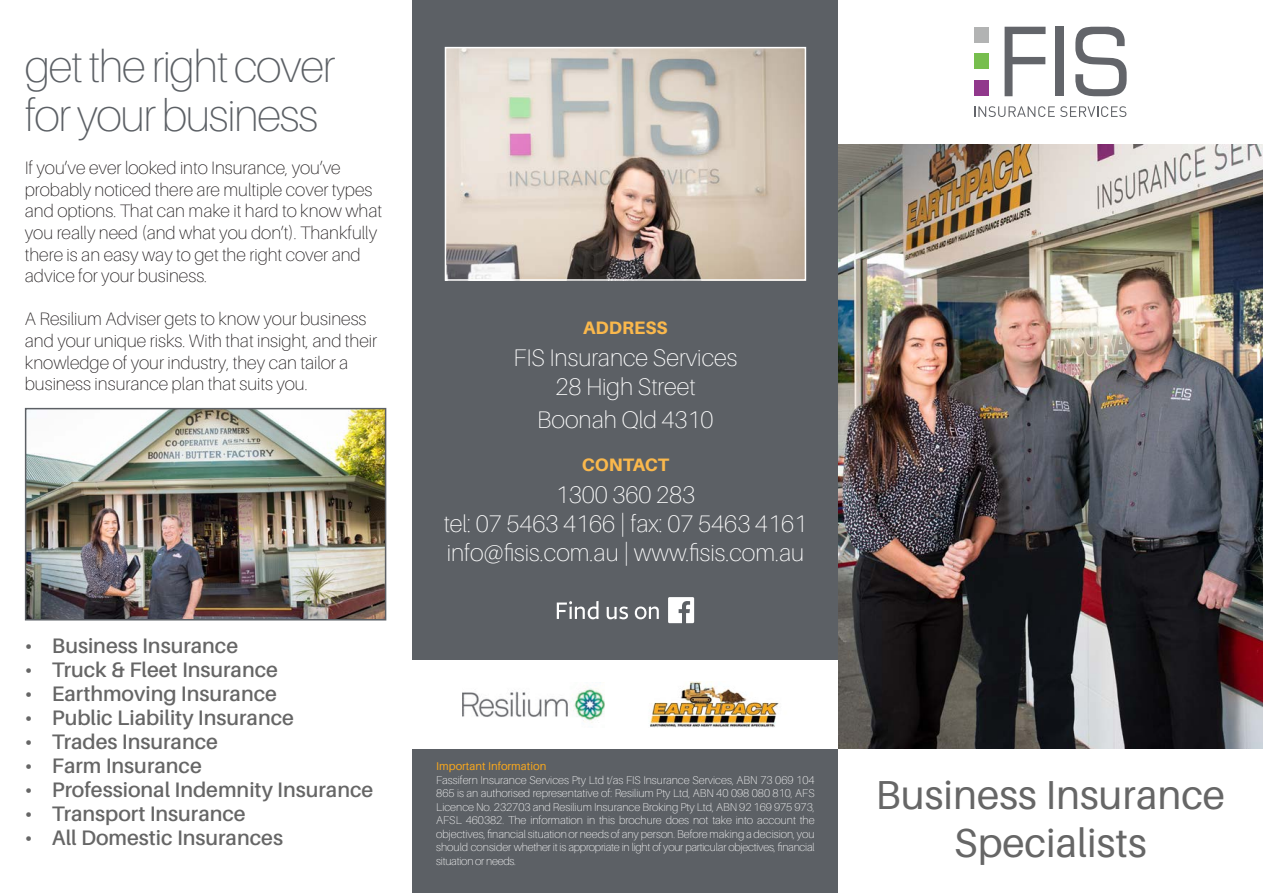
<style>
.page{position:relative;width:1263px;height:893px;background:#fff}
.page>*{position:absolute;margin:0;border:0;box-sizing:border-box;transform-origin:0 0}
.t1{font:100 45px/49.5px "Aileron";letter-spacing:-.03em;color:#5c6065}
.t2{font:40.5px/48px "Aileron";color:#666;text-align:center}
.t3{font:100 24px "Aileron";color:#fff}
.t4{font:600 21px "Aileron";color:#666}
.t5{font:100 18px/21.6px "Aileron";color:#231f20}
.t6{font:800 18px "Aileron";color:#fab84c}
.t7{font:100 11.25px/13.5px "Aileron";letter-spacing:-.02em;color:#fff;text-align:justify}
.t8{font:11.25px "Aileron";color:#f7a71d}
</style>
<div class="page">
<img style="left:838px;top:145px;width:425px;height:603px">
<div style="left:412px;top:0;width:426px;height:893px;background:#5c6065"></div>
<div style="left:407px;top:660px;width:431px;height:88px;background:#fff"></div>
<svg style="left:557px;top:601px;width:41px;height:18px"></svg>
<svg style="left:607px;top:606px;width:21px;height:13px"></svg>
<svg style="left:635px;top:606px;width:24px;height:13px"></svg>
<svg style="left:668px;top:597px;width:26px;height:26px"></svg>
<img style="left:650px;top:682px;width:129px;height:45px">
<img style="left:462px;top:688px;width:143px;height:35px">
<img style="left:448px;top:50px;width:355px;height:228px">
<div style="left:445px;top:47px;width:361px;height:234px;border:2px solid #fff"></div>
<div style="left:974px;top:27px;width:15px;height:15px;background:#b2b3b3"></div>
<div style="left:974px;top:54px;width:15px;height:15px;background:#77be4e"></div>
<div style="left:974px;top:80px;width:15px;height:15px;background:#91388c"></div>
<svg style="left:1004px;top:27px;width:41px;height:69px"></svg>
<div style="left:1055px;top:27px;width:8px;height:69px;background:#63656a"></div>
<svg style="left:1075px;top:27px;width:51px;height:69px"></svg>
<svg style="left:974px;top:106px;width:152px;height:11px"></svg>
<img style="left:28px;top:411px;width:355px;height:206px">
<div style="left:25px;top:408px;width:361px;height:212px;border:2px solid #5c6065"></div>
<p class="t1" style="left:25px;top:42px;width:312px">get the right cover for your business</p>
<p class="t5" style="left:25px;top:157px;width:359px">If you’ve ever looked into Insurance, you’ve probably noticed there are multiple cover types and options. That can make it hard to know what you really need (and what you don’t). Thankfully there is an easy way to get the right cover and advice for your business.</p>
<p class="t5" style="left:25px;top:309px;width:354px">A Resilium Adviser gets to know your business and your unique risks. With that insight, and their knowledge of your industry, they can tailor a business insurance plan that suits you.</p>
<p class="t4" style="left:25px;top:634px;width:215px">• Business Insurance</p>
<p class="t4" style="left:25px;top:658px;width:255px">• Truck &amp; Fleet Insurance</p>
<p class="t4" style="left:25px;top:682px;width:254px">• Earthmoving Insurance</p>
<p class="t4" style="left:25px;top:706px;width:271px">• Public Liability Insurance</p>
<p class="t4" style="left:25px;top:730px;width:195px">• Trades Insurance</p>
<p class="t4" style="left:25px;top:754px;width:178px">• Farm Insurance</p>
<p class="t4" style="left:25px;top:778px;width:350px">• Professional Indemnity Insurance</p>
<p class="t4" style="left:25px;top:802px;width:222px">• Transport Insurance</p>
<p class="t4" style="left:25px;top:826px;width:260px">• All Domestic Insurances</p>
<p class="t6" style="left:583px;top:317px;width:86px">ADDRESS</p>
<p class="t3" style="left:513px;top:345px;width:225px">FIS Insurance Services</p>
<p class="t3" style="left:555px;top:374px;width:142px">28 High Street</p>
<p class="t3" style="left:537px;top:406px;width:178px">Boonah Qld 4310</p>
<p class="t6" style="left:582px;top:454px;width:89px">CONTACT</p>
<p class="t3" style="left:556px;top:482px;width:141px">1300 360 283</p>
<p class="t3" style="left:444px;top:510px;width:365px">tel: 07 5463 4166 | fax: 07 5463 4161</p>
<p class="t3" style="left:447px;top:539px;width:359px">info@fisis.com.au | www.fisis.com.au</p>
<p class="t8" style="left:436px;top:760px;width:112px">Important Information</p>
<p class="t7" style="left:436px;top:773px;width:380px">Fassifern Insurance Services Pty Ltd t/as FIS Insurance Services, ABN 73 069 104<br>865 is an authorised representative of: Resilium Pty Ltd, ABN 40 098 080 810, AFS Licence No. 232703 and Resilium Insurance Broking Pty Ltd, ABN 92 169 975 973, AFSL 460382. The information in this brochure does not take into account the objectives, financial situation or needs of any person. Before making a decision, you should consider whether it is appropriate in light of your particular objectives, financial situation or needs.</p>
<p class="t2" style="left:875px;top:771px;width:351px">Business Insurance<br>Specialists</p>
</div>
